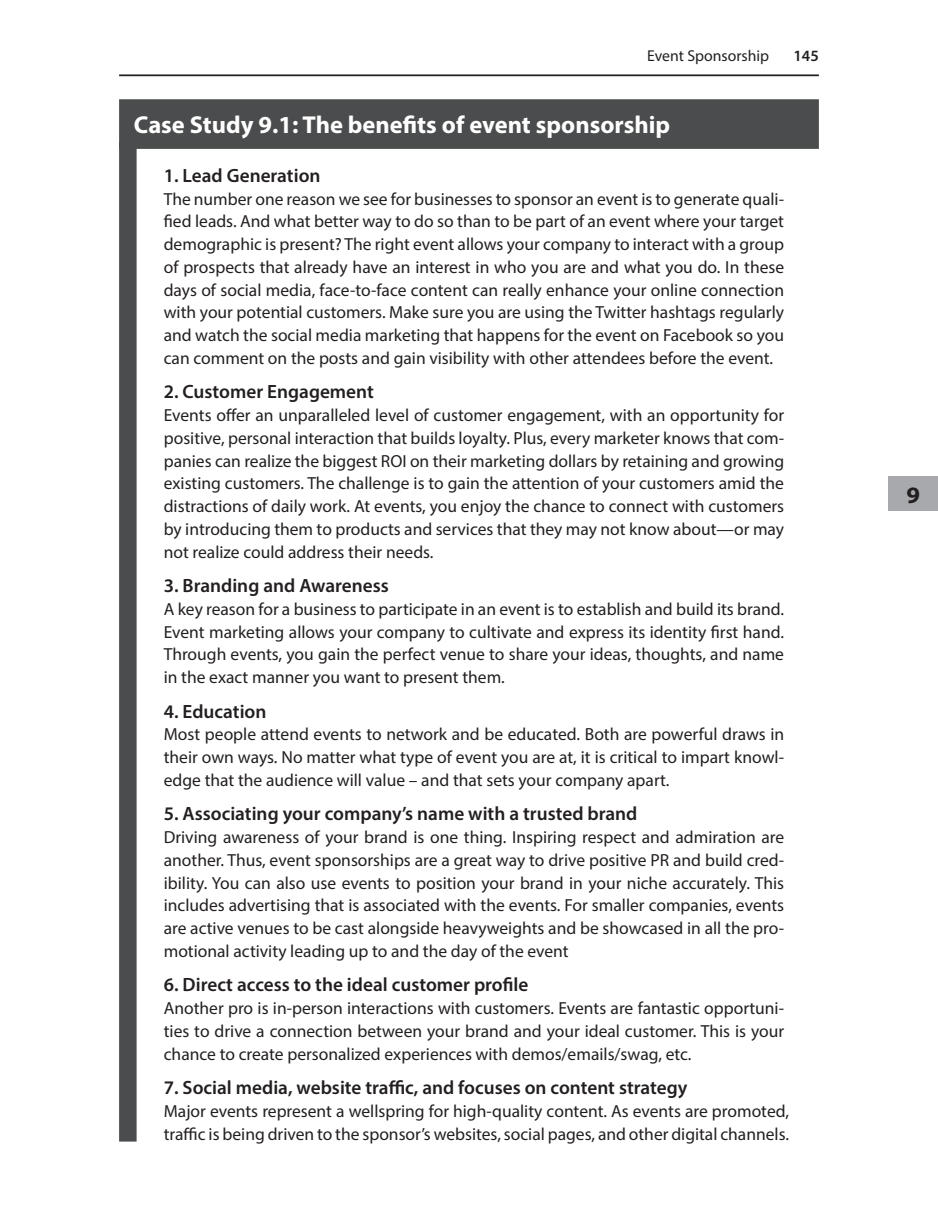
<style>
.page{position:relative;width:938px;height:1221px;background:#fff}
.page>*{position:absolute;margin:0;border:0;box-sizing:border-box;transform-origin:0 0}
.BoxHead{font:700 24.5px "Myriad Pro";color:#fff}
.t1{font:700 23.45px "Myriad Pro";color:#231f20;scale:1.04 1}
.BoxSubhead{font:600 19.25px "Myriad Pro";color:#231f20}
.BoxText{font:17.5px/22.8px "Myriad Pro";color:#231f20;text-align:justify}
.t2{font:15.75px "Myriad Pro";color:#231f20}
.t3{font:600 15.75px "Myriad Pro";color:#231f20}
</style>
<div class="page">
<hr style="left:119px;top:74px;width:700px;height:2px;background:#231f20">
<div style="left:888px;top:476px;width:50px;height:35px;background:#a8a9ad"></div>
<div style="left:119px;top:99px;width:700px;height:50px;background:#4b4c4d;border:2px solid #4b4c4d"></div>
<div style="left:119px;top:142px;width:18px;height:999px;background:#4b4c4d"></div>
<p class="t2" style="left:647px;top:46px;width:123px">Event Sponsorship</p>
<p class="t3" style="left:793px;top:46px;width:27px">145</p>
<p class="BoxHead" style="left:134px;top:108px;width:537px">Case Study 9.1: The benefits of event sponsorship</p>
<p class="BoxSubhead" style="left:164px;top:163px;width:158px">1. Lead Generation</p>
<p class="BoxText" style="left:164px;top:187px;width:622px">The number one reason we see for businesses to sponsor an event is to generate quali&shy;fied leads. And what better way to do so than to be part of an event where your target demographic is present? The right event allows your company to interact with a group of prospects that already have an interest in who you are and what you do. In these days of social media, face-to-face content can really enhance your online connection with your potential customers. Make sure you are using the Twitter hashtags regularly and watch the social media marketing that happens for the event on Facebook so you can comment on the posts and gain visibility with other attendees before the event.</p>
<p class="BoxSubhead" style="left:164px;top:379px;width:212px">2. Customer Engagement</p>
<p class="BoxText" style="left:164px;top:403px;width:622px">Events offer an unparalleled level of customer engagement, with an opportunity for positive, personal interaction that builds loyalty. Plus, every marketer knows that com&shy;panies can realize the biggest ROI on their marketing dollars by retaining and growing existing customers. The challenge is to gain the attention of your customers amid the distractions of daily work. At events, you enjoy the chance to connect with customers by introducing them to products and services that they may not know about—or may not realize could address their needs.</p>
<p class="BoxSubhead" style="left:164px;top:573px;width:226px">3. Branding and Awareness</p>
<p class="BoxText" style="left:164px;top:597px;width:622px">A key reason for a business to participate in an event is to establish and build its brand.<br>Event marketing allows your company to cultivate and express its identity first hand.<br>Through events, you gain the perfect venue to share your ideas, thoughts, and name in the exact manner you want to present them.</p>
<p class="BoxSubhead" style="left:164px;top:699px;width:104px">4. Education</p>
<p class="BoxText" style="left:164px;top:723px;width:622px">Most people attend events to network and be educated. Both are powerful draws in their own ways. No matter what type of event you are at, it is critical to impart knowl&shy;edge that the audience will value – and that sets your company apart.</p>
<p class="BoxSubhead" style="left:164px;top:801px;width:475px">5. Associating your company’s name with a trusted brand</p>
<p class="BoxText" style="left:164px;top:825px;width:622px">Driving awareness of your brand is one thing. Inspiring respect and admiration are another. Thus, event sponsorships are a great way to drive positive PR and build cred&shy;ibility. You can also use events to position your brand in your niche accurately. This includes advertising that is associated with the events. For smaller companies, events are active venues to be cast alongside heavyweights and be showcased in all the pro&shy;motional activity leading up to and the day of the event</p>
<p class="BoxSubhead" style="left:164px;top:972px;width:366px">6. Direct access to the ideal customer profile</p>
<p class="BoxText" style="left:164px;top:996px;width:622px">Another pro is in-person interactions with customers. Events are fantastic opportuni&shy;ties to drive a connection between your brand and your ideal customer. This is your chance to create personalized experiences with demos/emails/swag, etc.</p>
<p class="BoxSubhead" style="left:164px;top:1075px;width:525px">7. Social media, website traffic, and focuses on content strategy</p>
<p class="BoxText" style="left:164px;top:1099px;width:627px">Major events represent a wellspring for high-quality content. As events are promoted, traffic is being driven to the sponsor’s websites, social pages, and other digital channels.</p>
<h2 class="t1" style="left:906px;top:479px;width:15px">9</h2>
</div>
